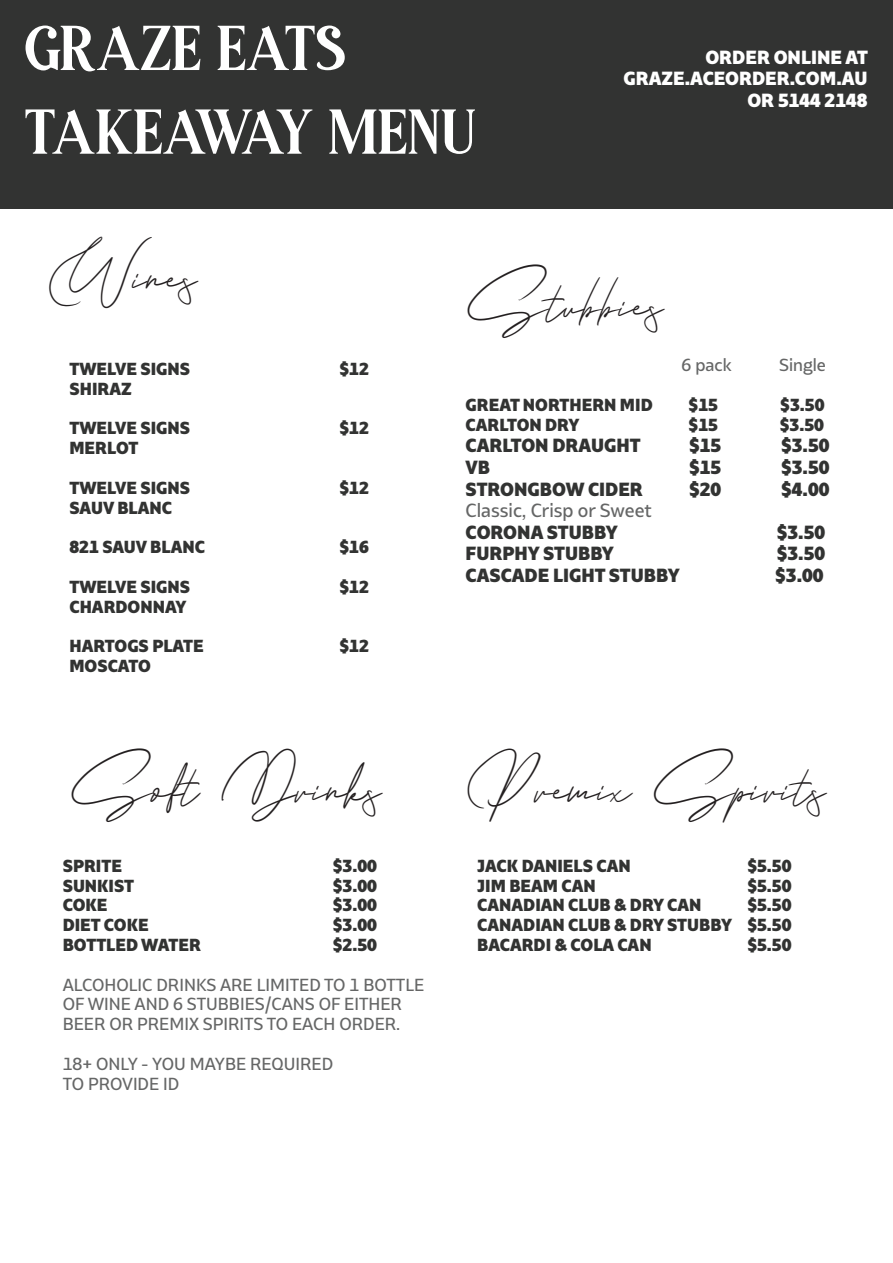
<style>
.page{position:relative;width:893px;height:1263px;background:#fff}
.page>*{position:absolute;margin:0;border:0;box-sizing:border-box;transform-origin:0 0}
.t1{font:75px/83.7px "Pioggia";color:#fff}
.t2{font:48.6px "Andrea Bilarosa";color:#231f20}
.t3{font:900 18px "Bw Glenn Sans";color:#323332}
.t4{font:900 18px "Bw Glenn Sans";color:#fff}
.t5{font:500 18px "Bw Glenn Sans";color:#656666}
.t6{font:900 16.5px "Bw Glenn Sans";color:#323332}
.t7{font:500 16.5px/19.8px "Bw Glenn Sans";color:#656666}
</style>
<div class="page">
<div style="left:0;top:0;width:893px;height:208px;background:#323332"></div>
<p class="t1" style="left:26px;top:11px;width:453px">GRAZE EATS<br>TAKEAWAY MENU</p>
<p class="t4" style="left:705px;top:46px;width:164px">ORDER ONLINE AT</p>
<p class="t4" style="left:623px;top:67px;width:246px">GRAZE.ACEORDER.COM.AU</p>
<p class="t4" style="left:747px;top:89px;width:122px">OR 5144 2148</p>
<p class="t2" style="left:47px;top:248px;width:153px">Wines</p>
<p class="t6" style="left:69px;top:358px;width:122px">TWELVE SIGNS</p>
<p class="t6" style="left:339px;top:358px;width:31px">$12</p>
<p class="t6" style="left:69px;top:378px;width:64px">SHIRAZ</p>
<p class="t6" style="left:69px;top:418px;width:122px">TWELVE SIGNS</p>
<p class="t6" style="left:339px;top:418px;width:31px">$12</p>
<p class="t6" style="left:69px;top:438px;width:70px">MERLOT</p>
<p class="t6" style="left:69px;top:477px;width:122px">TWELVE SIGNS</p>
<p class="t6" style="left:339px;top:477px;width:31px">$12</p>
<p class="t6" style="left:69px;top:497px;width:104px">SAUV BLANC</p>
<p class="t6" style="left:69px;top:537px;width:137px">821 SAUV BLANC</p>
<p class="t6" style="left:339px;top:537px;width:31px">$16</p>
<p class="t6" style="left:69px;top:576px;width:122px">TWELVE SIGNS</p>
<p class="t6" style="left:339px;top:576px;width:31px">$12</p>
<p class="t6" style="left:69px;top:596px;width:119px">CHARDONNAY</p>
<p class="t6" style="left:69px;top:636px;width:136px">HARTOGS PLATE</p>
<p class="t6" style="left:339px;top:636px;width:31px">$12</p>
<p class="t6" style="left:69px;top:655px;width:83px">MOSCATO</p>
<p class="t2" style="left:69px;top:760px;width:314px">Soft Drinks</p>
<p class="t6" style="left:63px;top:855px;width:61px">SPRITE</p>
<p class="t6" style="left:333px;top:855px;width:46px">$3.00</p>
<p class="t6" style="left:63px;top:875px;width:73px">SUNKIST</p>
<p class="t6" style="left:333px;top:875px;width:46px">$3.00</p>
<p class="t6" style="left:63px;top:895px;width:46px">COKE</p>
<p class="t6" style="left:333px;top:895px;width:46px">$3.00</p>
<p class="t6" style="left:63px;top:915px;width:87px">DIET COKE</p>
<p class="t6" style="left:333px;top:915px;width:46px">$3.00</p>
<p class="t6" style="left:63px;top:935px;width:140px">BOTTLED WATER</p>
<p class="t6" style="left:333px;top:935px;width:46px">$2.50</p>
<p class="t7" style="left:63px;top:974px;width:363px">ALCOHOLIC DRINKS ARE LIMITED TO 1 BOTTLE<br>OF WINE AND 6 STUBBIES/CANS OF EITHER<br>BEER OR PREMIX SPIRITS TO EACH ORDER.</p>
<p class="t7" style="left:63px;top:1054px;width:272px">18+ ONLY - YOU MAYBE REQUIRED</p>
<p class="t7" style="left:63px;top:1073px;width:118px">TO PROVIDE ID</p>
<p class="t2" style="left:466px;top:275px;width:200px">Stubbies</p>
<p class="t7" style="left:682px;top:355px;width:51px">6 pack</p>
<p class="t7" style="left:779px;top:355px;width:48px">Single</p>
<p class="t6" style="left:466px;top:395px;width:189px">GREAT NORTHERN MID</p>
<p class="t6" style="left:688px;top:395px;width:31px">$15</p>
<p class="t6" style="left:780px;top:395px;width:46px">$3.50</p>
<p class="t6" style="left:466px;top:414px;width:115px">CARLTON DRY</p>
<p class="t6" style="left:688px;top:414px;width:31px">$15</p>
<p class="t6" style="left:780px;top:414px;width:46px">$3.50</p>
<p class="t3" style="left:466px;top:434px;width:177px">CARLTON DRAUGHT</p>
<p class="t3" style="left:689px;top:434px;width:34px">$15</p>
<p class="t3" style="left:781px;top:434px;width:50px">$3.50</p>
<p class="t3" style="left:466px;top:456px;width:26px">VB</p>
<p class="t3" style="left:689px;top:456px;width:34px">$15</p>
<p class="t3" style="left:781px;top:456px;width:50px">$3.50</p>
<p class="t3" style="left:466px;top:478px;width:179px">STRONGBOW CIDER</p>
<p class="t3" style="left:689px;top:478px;width:34px">$20</p>
<p class="t3" style="left:781px;top:478px;width:50px">$4.00</p>
<p class="t5" style="left:466px;top:499px;width:187px">Classic, Crisp or Sweet</p>
<p class="t3" style="left:466px;top:521px;width:154px">CORONA STUBBY</p>
<p class="t3" style="left:777px;top:521px;width:50px">$3.50</p>
<p class="t3" style="left:466px;top:542px;width:150px">FURPHY STUBBY</p>
<p class="t3" style="left:777px;top:542px;width:50px">$3.50</p>
<p class="t3" style="left:466px;top:564px;width:216px">CASCADE LIGHT STUBBY</p>
<p class="t3" style="left:775px;top:564px;width:50px">$3.00</p>
<p class="t2" style="left:466px;top:760px;width:363px">Premix Spirits</p>
<p class="t6" style="left:477px;top:855px;width:155px">JACK DANIELS CAN</p>
<p class="t6" style="left:747px;top:855px;width:46px">$5.50</p>
<p class="t6" style="left:477px;top:875px;width:120px">JIM BEAM CAN</p>
<p class="t6" style="left:747px;top:875px;width:46px">$5.50</p>
<p class="t6" style="left:477px;top:895px;width:226px">CANADIAN CLUB &amp; DRY CAN</p>
<p class="t6" style="left:747px;top:895px;width:46px">$5.50</p>
<p class="t6" style="left:477px;top:915px;width:316px">CANADIAN CLUB &amp; DRY STUBBY $5.50</p>
<p class="t6" style="left:477px;top:935px;width:176px">BACARDI &amp; COLA CAN</p>
<p class="t6" style="left:747px;top:935px;width:46px">$5.50</p>
</div>
